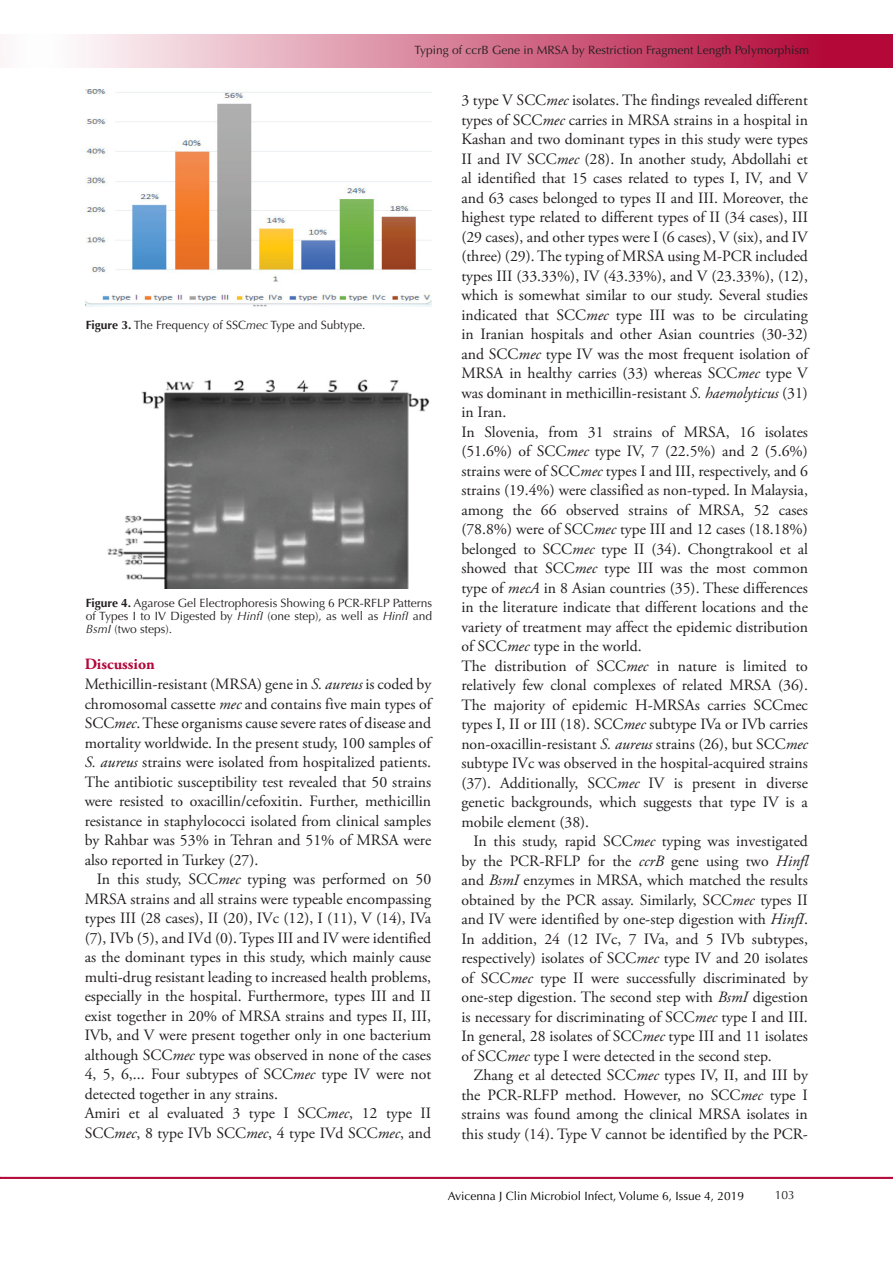
<style>
.page{position:relative;width:893px;height:1263px;background:#fff}
.page>*{position:absolute;margin:0;border:0;box-sizing:border-box;transform-origin:0 0}
.Pa1{font:15.75px/19.5px "Adobe Garamond Pro";color:#221e1f;text-align:justify}
.t1{font:700 15.75px "Adobe Garamond Pro";color:#b30738}
.t2{font:12px/13.2px "Optima LT Std";color:#231f20;text-align:justify}
.t3{font:12px "Optima LT Std";color:#040503}
.s1{font-weight:700}
.s2{font-style:italic}
</style>
<div class="page">
<hr style="left:0;top:1177px;width:893px;height:1px;background:#b30838">
<div style="left:0;top:35px;width:892px;height:33px;background:linear-gradient(to right,#fff,#ae002b)"></div>
<img style="left:86px;top:89px;width:346px;height:218px">
<img style="left:107px;top:379px;width:323px;height:210px">
<p class="t2" style="left:414px;top:43px;width:396px">Typing of ccrB Gene in MRSA by Restriction Fragment Length Polymorphism</p>
<p class="t2" style="left:86px;top:319px;width:281px"><span class="s1">Figure 3.</span> The Frequency of SSC<span class="s2">mec</span> Type and Subtype.</p>
<p class="t2" style="left:86px;top:596px;width:348px"><span class="s1">Figure 4.</span> Agarose Gel Electrophoresis Showing 6 PCR-RFLP Patterns of Types I to IV Digested by <span class="s2">HinfI</span> (one step), as well as <span class="s2">HinfI</span> and <span class="s2">BsmI</span> (two steps).</p>
<p class="t1" style="left:85px;top:655px;width:72px">Discussion</p>
<p class="Pa1" style="left:85px;top:675px;width:348px">Methicillin-resistant (MRSA) gene in <span class="s2">S. aureus</span> is coded by chromosomal cassette <span class="s2">mec</span> and contains five main types of SCC<span class="s2">mec</span>. These organisms cause severe rates of disease and mortality worldwide. In the present study, 100 samples of <span class="s2">S. aureus</span> strains were isolated from hospitalized patients.<br>The antibiotic susceptibility test revealed that 50 strains were resisted to oxacillin/cefoxitin. Further, methicillin resistance in staphylococci isolated from clinical samples by Rahbar was 53% in Tehran and 51% of MRSA were also reported in Turkey (27).</p>
<p class="Pa1" style="left:85px;top:870px;width:348px;text-indent:12px">In this study, SCC<span class="s2">mec</span> typing was performed on 50<br>MRSA strains and all strains were typeable encompassing types III (28 cases), II (20), IVc (12), I (11), V (14), IVa (7), IVb (5), and IVd (0). Types III and IV were identified as the dominant types in this study, which mainly cause multi-drug resistant leading to increased health problems, especially in the hospital. Furthermore, types III and II exist together in 20% of MRSA strains and types II, III, IVb, and V were present together only in one bacterium although SCC<span class="s2">mec</span> type was observed in none of the cases 4, 5, 6,... Four subtypes of SCC<span class="s2">mec</span> type IV were not detected together in any strains.</p>
<p class="Pa1" style="left:85px;top:1104px;width:348px">Amiri et al evaluated 3 type I SCC<span class="s2">mec</span>, 12 type II<br>SCC<span class="s2">mec</span>, 8 type IVb SCC<span class="s2">mec</span>, 4 type IVd SCC<span class="s2">mec</span>, and</p>
<p class="Pa1" style="left:461px;top:91px;width:348px">3 type V SCC<span class="s2">mec</span> isolates. The findings revealed different types of SCC<span class="s2">mec</span> carries in MRSA strains in a hospital in Kashan and two dominant types in this study were types II and IV SCC<span class="s2">mec</span> (28). In another study, Abdollahi et al identified that 15 cases related to types I, IV, and V and 63 cases belonged to types II and III. Moreover, the highest type related to different types of II (34 cases), III (29 cases), and other types were I (6 cases), V (six), and IV (three) (29). The typing of MRSA using M-PCR included types III (33.33%), IV (43.33%), and V (23.33%), (12), which is somewhat similar to our study. Several studies indicated that SCC<span class="s2">mec</span> type III was to be circulating in Iranian hospitals and other Asian countries (30-32) and SCC<span class="s2">mec</span> type IV was the most frequent isolation of MRSA in healthy carries (33) whereas SCC<span class="s2">mec</span> type V was dominant in methicillin-resistant <span class="s2">S. haemolyticus</span> (31) in Iran.</p>
<p class="Pa1" style="left:461px;top:422px;width:348px">In Slovenia, from 31 strains of MRSA, 16 isolates (51.6%) of SCC<span class="s2">mec</span> type IV, 7 (22.5%) and 2 (5.6%) strains were of SCC<span class="s2">mec</span> types I and III, respectively, and 6 strains (19.4%) were classified as non-typed. In Malaysia, among the 66 observed strains of MRSA, 52 cases (78.8%) were of SCC<span class="s2">mec</span> type III and 12 cases (18.18%) belonged to SCC<span class="s2">mec</span> type II (34). Chongtrakool et al showed that SCC<span class="s2">mec</span> type III was the most common type of <span class="s2">mecA</span> in 8 Asian countries (35). These differences in the literature indicate that different locations and the variety of treatment may affect the epidemic distribution of SCC<span class="s2">mec</span> type in the world.</p>
<p class="Pa1" style="left:461px;top:656px;width:348px">The distribution of SCC<span class="s2">mec</span> in nature is limited to relatively few clonal complexes of related MRSA (36).<br>The majority of epidemic H-MRSAs carries SCCmec types I, II or III (18). SCC<span class="s2">mec</span> subtype IVa or IVb carries non-oxacillin-resistant <span class="s2">S. aureus</span> strains (26), but SCC<span class="s2">mec </span>subtype IVc was observed in the hospital-acquired strains (37). Additionally, SCC<span class="s2">mec</span> IV is present in diverse genetic backgrounds, which suggests that type IV is a mobile element (38).</p>
<p class="Pa1" style="left:461px;top:832px;width:348px;text-indent:12px">In this study, rapid SCC<span class="s2">mec</span> typing was investigated by the PCR-RFLP for the <span class="s2">ccrB</span> gene using two <span class="s2">Hinfl </span>and <span class="s2">BsmI</span> enzymes in MRSA, which matched the results obtained by the PCR assay. Similarly, SCC<span class="s2">mec</span> types II and IV were identified by one-step digestion with <span class="s2">HinfI</span>.<br>In addition, 24 (12 IVc, 7 IVa, and 5 IVb subtypes, respectively) isolates of SCC<span class="s2">mec</span> type IV and 20 isolates of SCC<span class="s2">mec</span> type II were successfully discriminated by one-step digestion. The second step with <span class="s2">BsmI</span> digestion is necessary for discriminating of SCC<span class="s2">mec</span> type I and III.<br>In general, 28 isolates of SCC<span class="s2">mec</span> type III and 11 isolates of SCC<span class="s2">mec</span> type I were detected in the second step.</p>
<p class="Pa1" style="left:461px;top:1066px;width:348px;text-indent:12px">Zhang et al detected SCC<span class="s2">mec</span> types IV, II, and III by the PCR-RLFP method. However, no SCC<span class="s2">mec</span> type I strains was found among the clinical MRSA isolates in this study (14). Type V cannot be identified by the PCR-</p>
<p class="t3" style="left:448px;top:1189px;width:298px">Avicenna J Clin Microbiol Infect, Volume 6, Issue 4, 2019</p>
<p class="t2" style="left:775px;top:1188px;width:22px">103</p>
</div>
